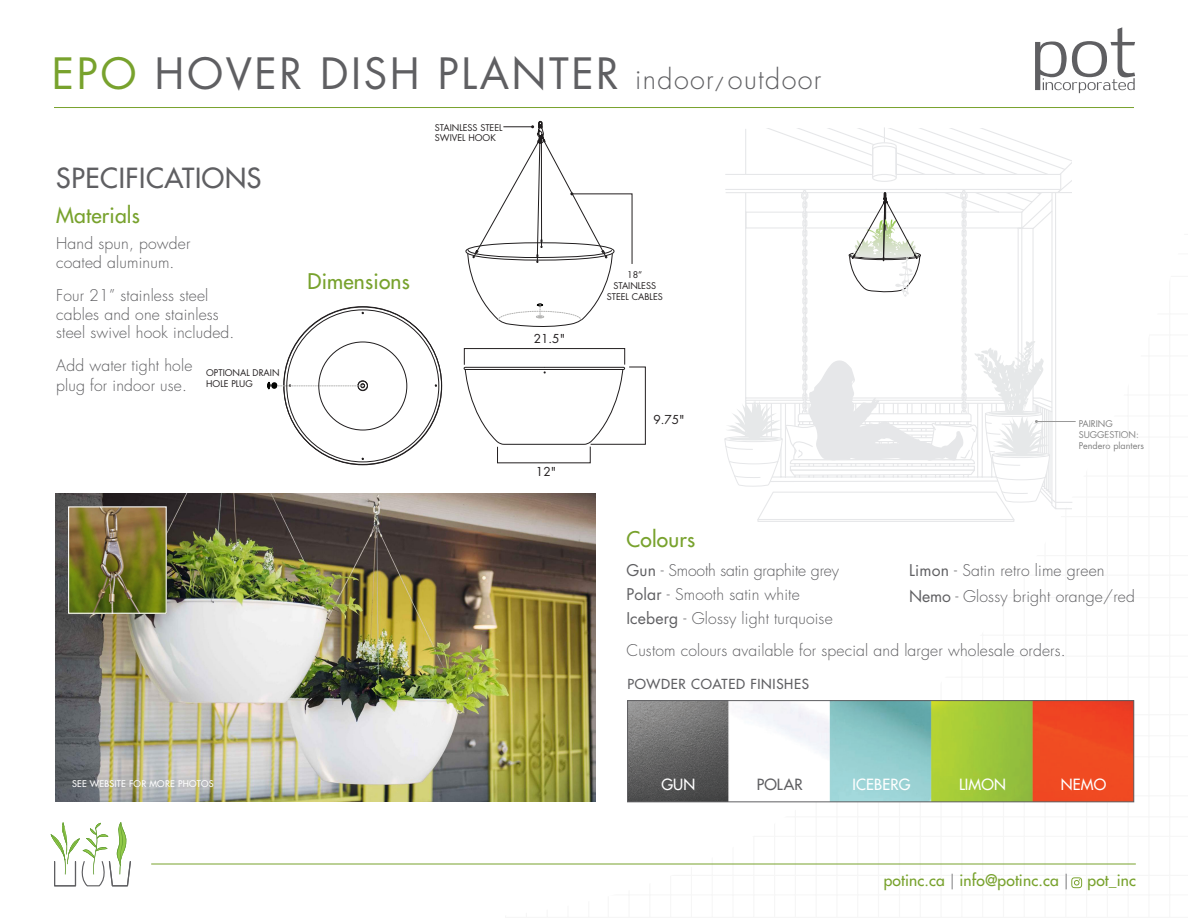
<style>
.page{position:relative;width:1188px;height:918px;background:#fff}
.page>*{position:absolute;margin:0;border:0;box-sizing:border-box;transform-origin:0 0}
.t1{font:42px "Futura";letter-spacing:.06em;color:#5f5f62}
.t2{font:300 27px "Futura";letter-spacing:.05em;color:#5f5f62}
.t3{font:27px "Futura";letter-spacing:.025em;color:#5f5f62}
.t4{font:21px "Futura";letter-spacing:.01em;color:#78a22d}
.t5{font:300 15.75px/18.9px "Futura";letter-spacing:.01em;color:#5f5f62}
.t6{font:300 15.75px "Futura";letter-spacing:-.01em;color:#5f5f62}
.t7{font:15.6px "Futura";letter-spacing:.01em;color:#78a22d}
.t8{font:15px "Futura";letter-spacing:.01em;color:#fff}
.t9{font:15px "Futura";letter-spacing:.01em;color:#5f5f62}
.t10{font:13.5px "Futura";letter-spacing:.05em;color:#5f5f62}
.t11{font:12px "Futura";color:#231f20}
.t12{font:9px "Futura";color:#231f20}
.t13{font:9px "Futura";color:#808080}
.t14{font:9px "Futura";letter-spacing:.03em;color:#fff}
.s1{color:#78a22d}
.s2{font-weight:400;font-size:15px}
.s3{font-weight:400}
.s4{font-weight:300;color:#5f5f62}
</style>
<div class="page">
<svg style="left:505px;top:220px;width:631px;height:669px"></svg>
<svg style="left:1035px;top:27px;width:100px;height:66px"></svg>
<hr style="left:54px;top:107px;width:1080px;height:1px;background:#78a22d">
<svg style="left:51px;top:822px;width:80px;height:65px"></svg>
<svg style="left:1071px;top:877px;width:11px;height:11px"></svg>
<hr style="left:151px;top:864px;width:985px;height:1px;background:#78a22d">
<img style="left:629px;top:702px;width:503px;height:98px">
<div style="left:627px;top:700px;width:507px;height:102px;border:1px solid #5f5f62"></div>
<img style="left:55px;top:493px;width:540px;height:309px">
<img style="left:70px;top:508px;width:95px;height:104px">
<div style="left:68px;top:506px;width:99px;height:108px;border:1px solid #fff"></div>
<div style="left:464px;top:348px;width:161px;height:17px;border:1px solid #231f20"></div>
<div style="left:464px;top:367px;width:161px;height:3px;border:1px solid #201d1e"></div>
<svg style="left:465px;top:367px;width:181px;height:78px"></svg>
<hr style="left:465px;top:369px;width:159px;height:1px;background:#201d1e">
<svg style="left:724px;top:127px;width:354px;height:394px"></svg>
<svg style="left:466px;top:121px;width:166px;height:208px"></svg>
<svg style="left:267px;top:306px;width:175px;height:159px"></svg>
<p class="t1" style="left:52px;top:47px;width:569px"><span class="s1">EPO</span> HOVER DISH PLANTER</p>
<p class="t2" style="left:635px;top:63px;width:188px">indoor<span class="s2">/</span> outdoor</p>
<p class="t3" style="left:56px;top:161px;width:207px">SPECIFICATIONS</p>
<p class="t4" style="left:56px;top:202px;width:85px">Materials</p>
<p class="t5" style="left:56px;top:235px;width:136px">Hand spun, powder</p>
<p class="t5" style="left:56px;top:253px;width:120px">coated aluminum.</p>
<p class="t5" style="left:56px;top:286px;width:180px">Four 21” stainless steel cables and one stainless steel swivel hook included.</p>
<p class="t5" style="left:56px;top:355px;width:138px;line-height:20.5px">Add water tight hole plug for indoor use.</p>
<p class="t12" style="left:206px;top:367px;width:75px">OPTIONAL DRAIN</p>
<p class="t12" style="left:206px;top:378px;width:48px">HOLE PLUG</p>
<p class="t12" style="left:435px;top:122px;width:69px">STAINLESS STEEL</p>
<p class="t12" style="left:435px;top:132px;width:63px">SWIVEL HOOK</p>
<p class="t4" style="left:308px;top:268px;width:104px">Dimensions</p>
<p class="t11" style="left:534px;top:331px;width:33px">21.5"</p>
<p class="t11" style="left:536px;top:464px;width:22px">12"</p>
<p class="t14" style="left:72px;top:778px;width:143px">SEE WEBSITE FOR MORE PHOTOS</p>
<p class="t12" style="left:627px;top:269px;width:17px">18”</p>
<p class="t12" style="left:613px;top:280px;width:44px">STAINLESS</p>
<p class="t12" style="left:607px;top:291px;width:58px">STEEL CABLES</p>
<p class="t11" style="left:653px;top:412px;width:33px">9.75"</p>
<p class="t13" style="left:1079px;top:418px;width:36px">PAIRING</p>
<p class="t13" style="left:1079px;top:429px;width:62px">SUGGESTION:</p>
<p class="t13" style="left:1079px;top:439px;width:67px">Pendero planters</p>
<p class="t4" style="left:626px;top:526px;width:70px">Colours</p>
<p class="t6" style="left:626px;top:561px;width:214px"><span class="s3">Gun</span> - Smooth satin graphite grey</p>
<p class="t5" style="left:626px;top:586px;width:175px"><span class="s3">Polar</span> - Smooth satin white</p>
<p class="t5" style="left:626px;top:610px;width:208px"><span class="s3">Iceberg</span> - Glossy light turquoise</p>
<p class="t5" style="left:909px;top:561px;width:197px"><span class="s3">Limon</span> - Satin retro lime green</p>
<p class="t5" style="left:909px;top:587px;width:227px"><span class="s3">Nemo</span> - Glossy bright orange/red</p>
<p class="t5" style="left:627px;top:641px;width:441px">Custom colours available for special and larger wholesale orders.</p>
<p class="t10" style="left:627px;top:675px;width:183px">POWDER COATED FINISHES</p>
<p class="t8" style="left:661px;top:775px;width:35px">GUN</p>
<p class="t9" style="left:757px;top:775px;width:47px">POLAR</p>
<p class="t8" style="left:959px;top:775px;width:48px">LIMON</p>
<p class="t8" style="left:1061px;top:775px;width:47px">NEMO</p>
<p class="t8" style="left:852px;top:775px;width:59px">ICEBERG</p>
<p class="t7" style="left:884px;top:871px;width:254px">potinc.ca <span class="s4">|</span> info@potinc.ca <span class="s4">|</span> pot_inc</p>
</div>
